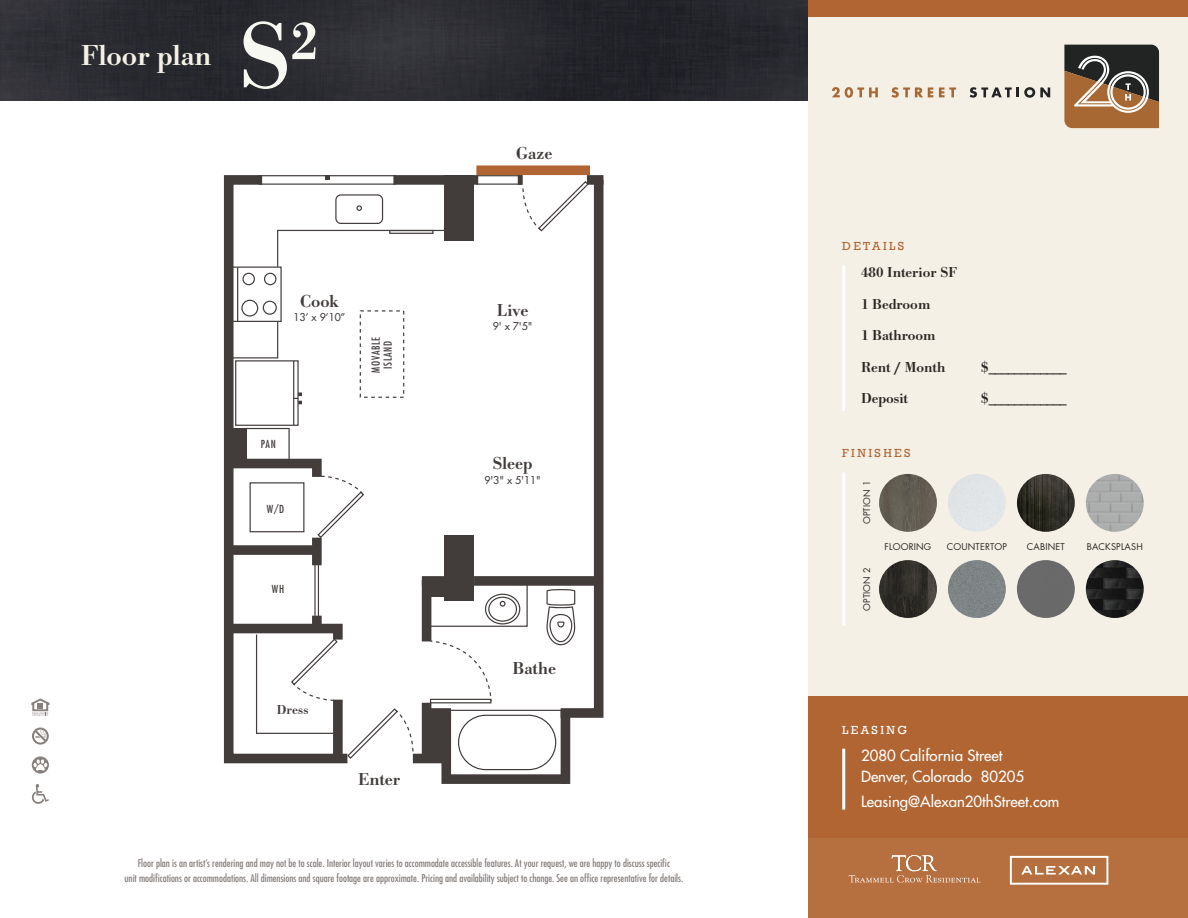
<style>
.page{position:relative;width:1188px;height:918px;background:#fff}
.page>*{position:absolute;margin:0;border:0;box-sizing:border-box;transform-origin:0 0}
.t1{font:500 96.6px "Bodoni URW";color:#f8f8f2}
.t2{font:500 30px "Bodoni URW";color:#f4f0e6}
.t3{font:500 18px "Bodoni URW";color:#423c3b}
.t4{font:500 15px/31.5px "Bodoni URW";color:#2b2824}
.t5{font:500 15px/21px "Futura Std";color:#fff}
.t6{font:500 13.5px "Bodoni URW";letter-spacing:.005em;color:#423c3b}
.t7{font:12px "Rockwell";letter-spacing:.2em;color:#b06532}
.t8{font:12px "Rockwell";letter-spacing:.2em;color:#fff}
.t9{font:condensed 10.8px/12px "Futura Std";letter-spacing:.07em;color:#423c3b;text-align:center}
.t10{font:condensed 10.5px/15px "Futura Std";color:#867f7c;text-align:center}
.t11{font:500 10.5px "Futura Std";color:#423c3b}
.t12{font:9.15px "Futura Std";letter-spacing:.02em;color:#2b2824}
.t13{font:9px "Futura Std";letter-spacing:.02em;color:#2b2824}
</style>
<div class="page">
<div style="left:808px;top:0;width:380px;height:17px;background:#b06532"></div>
<img style="left:0;top:0;width:808px;height:100px">
<div style="left:808px;top:17px;width:380px;height:680px;background:#f4f0e6"></div>
<div style="left:808px;top:697px;width:380px;height:221px;background:#b06532"></div>
<div style="left:808px;top:838px;width:380px;height:80px;background:#b6703f"></div>
<svg style="left:832px;top:87px;width:46px;height:11px"></svg>
<svg style="left:891px;top:87px;width:42px;height:11px"></svg>
<svg style="left:939px;top:87px;width:17px;height:10px"></svg>
<svg style="left:970px;top:87px;width:80px;height:11px"></svg>
<svg style="left:1064px;top:45px;width:95px;height:83px;background:#795f47"></svg>
<svg style="left:32px;top:756px;width:17px;height:18px"></svg>
<svg style="left:31px;top:784px;width:18px;height:20px"></svg>
<svg style="left:31px;top:698px;width:18px;height:18px"></svg>
<svg style="left:32px;top:728px;width:17px;height:17px"></svg>
<svg style="left:223px;top:175px;width:381px;height:609px"></svg>
<div style="left:476px;top:165px;width:114px;height:10px;background:#b06532"></div>
<svg style="left:849px;top:855px;width:131px;height:28px"></svg>
<svg style="left:1010px;top:856px;width:98px;height:29px"></svg>
<img style="left:879px;top:560px;width:58px;height:58px;border-radius:29px">
<img style="left:879px;top:474px;width:58px;height:58px;border-radius:29px">
<img style="left:948px;top:560px;width:58px;height:58px;border-radius:29px">
<div style="left:948px;top:474px;width:58px;height:58px;background:#e1e5e7;border-radius:29px"></div>
<div style="left:1017px;top:560px;width:58px;height:58px;background:#696969;border-radius:29px"></div>
<img style="left:1017px;top:474px;width:58px;height:58px;border-radius:29px">
<img style="left:1086px;top:560px;width:58px;height:58px;border-radius:29px">
<img style="left:1086px;top:474px;width:58px;height:58px;border-radius:29px">
<hr style="left:842px;top:749px;width:3px;height:61px;background:#fff">
<hr style="left:842px;top:472px;width:3px;height:154px;background:#fff">
<hr style="left:842px;top:265px;width:3px;height:146px;background:#fff">
<h2 class="t2" style="left:81px;top:37px;width:132px">Floor plan</h2>
<h1 class="t1" style="left:239px;top:-1px;width:81px">S<sup>2</sup></h1>
<h3 class="t3" style="left:300px;top:290px;width:41px">Cook</h3>
<p class="t11" style="left:294px;top:311px;width:53px">13’ x 9’10”</p>
<p class="t9" style="left:370px;top:373px;width:37px;rotate:-90deg">MOVABLE<br>ISLAND</p>
<p class="t9" style="left:261px;top:438px;width:16px">PAN</p>
<p class="t9" style="left:267px;top:502px;width:19px">W/D</p>
<p class="t9" style="left:272px;top:583px;width:14px">WH</p>
<p class="t6" style="left:277px;top:702px;width:33px">Dress</p>
<h3 class="t3" style="left:358px;top:768px;width:44px">Enter</h3>
<h3 class="t3" style="left:516px;top:142px;width:38px">Gaze</h3>
<h3 class="t3" style="left:497px;top:299px;width:33px">Live</h3>
<p class="t11" style="left:493px;top:320px;width:41px">9' x 7'5"</p>
<h3 class="t3" style="left:493px;top:452px;width:41px">Sleep</h3>
<p class="t11" style="left:484px;top:473px;width:58px">9'3" x 5'11"</p>
<h3 class="t3" style="left:513px;top:658px;width:45px">Bathe</h3>
<p class="t10" style="left:125px;top:855px;width:560px">Floor plan is an artist’s rendering and may not be to scale. Interior layout varies to accommodate accessible features. At your request, we are happy to discuss specific<br>unit modifications or accommodations. All dimensions and square footage are approximate. Pricing and availability subject to change. See an office representative for details.</p>
<p class="t7" style="left:842px;top:239px;width:63px">DETAILS</p>
<h3 class="t4" style="left:861px;top:257px;width:97px">480 Interior SF<br>1 Bedroom<br>1 Bathroom<br>Rent / Month</h3>
<h3 class="t4" style="left:981px;top:351px;width:87px">$____________</h3>
<h3 class="t4" style="left:861px;top:383px;width:49px">Deposit</h3>
<h3 class="t4" style="left:981px;top:383px;width:87px">$____________</h3>
<p class="t7" style="left:842px;top:446px;width:70px">FINISHES</p>
<p class="t13" style="left:861px;top:524px;width:45px;rotate:-90deg">OPTION 1</p>
<p class="t13" style="left:861px;top:611px;width:45px;rotate:-90deg">OPTION 2</p>
<p class="t12" style="left:885px;top:541px;width:48px">FLOORING</p>
<p class="t12" style="left:947px;top:541px;width:62px">COUNTERTOP</p>
<p class="t12" style="left:1027px;top:541px;width:39px">CABINET</p>
<p class="t12" style="left:1087px;top:541px;width:58px">BACKSPLASH</p>
<p class="t8" style="left:842px;top:723px;width:66px">LEASING</p>
<h3 class="t5" style="left:861px;top:745px;width:165px">2080 California Street<br>Denver, Colorado 80205</h3>
<h3 class="t5" style="left:861px;top:791px;width:200px">Leasing@Alexan20thStreet.com</h3>
</div>
